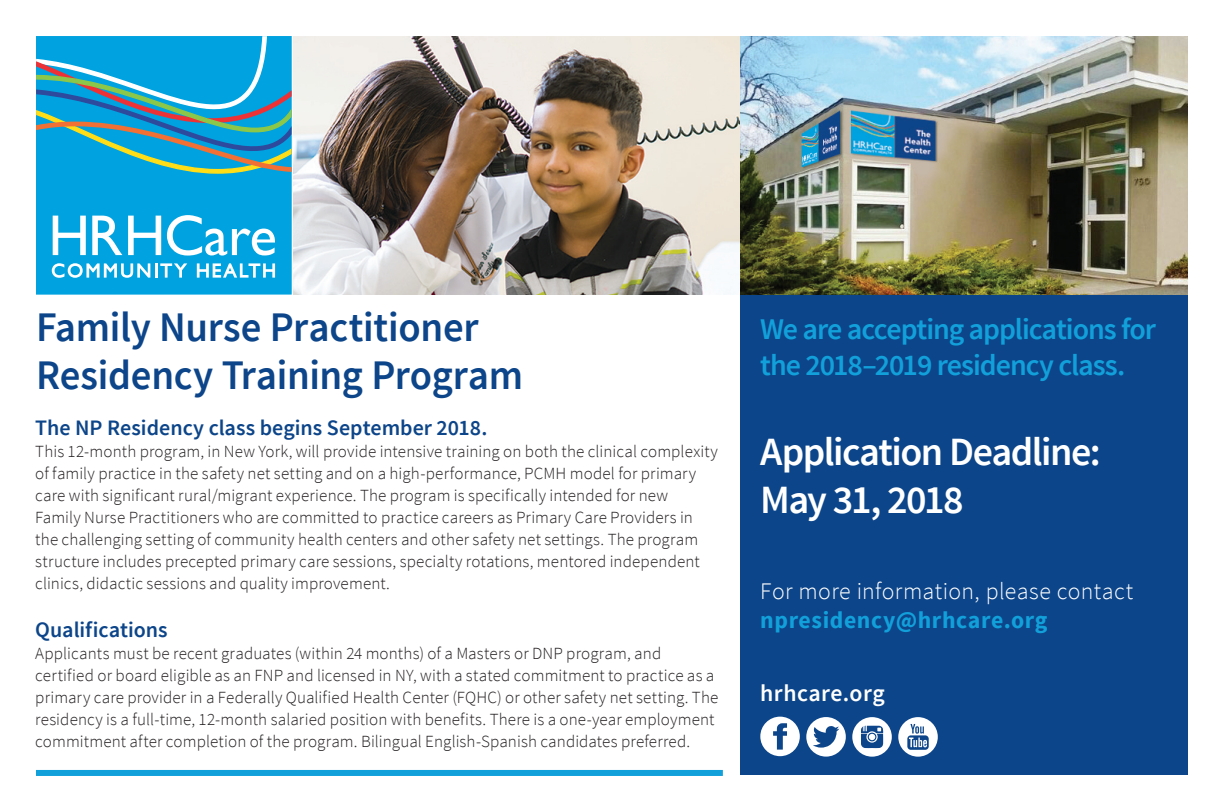
<style>
.page{position:relative;width:1224px;height:811px;background:#fff}
.page>*{position:absolute;margin:0;border:0;box-sizing:border-box;transform-origin:0 0}
.t1{font:600 42px/48px "Source Sans Pro";letter-spacing:-.01em;color:#0c4589}
.t2{font:600 40px/48px "Source Sans Pro";letter-spacing:-.035em;color:#fff}
.t3{font:600 30px/36px "Source Sans Pro";letter-spacing:-.035em;color:#12a0db}
.t4{font:300 23.8px/28.6px "Source Sans Pro";letter-spacing:.015em;color:#fff}
.t5{font:600 23.8px "Source Sans Pro";letter-spacing:.015em;color:#fff}
.t6{font:600 22px "Source Sans Pro";color:#0c4589}
.t7{font:300 17px/22px "Source Sans Pro";letter-spacing:.01em;color:#231f20}
.s1{font-weight:700;color:#12a0db}
</style>
<div class="page">
<div style="left:740px;top:294px;width:447px;height:480px;background:#0c4589"></div>
<img style="left:294px;top:36px;width:894px;height:258px">
<div style="left:36px;top:36px;width:256px;height:258px;background:#00a2df"></div>
<svg style="left:36px;top:36px;width:256px;height:138px"></svg>
<svg style="left:53px;top:215px;width:33px;height:40px"></svg>
<svg style="left:92px;top:215px;width:30px;height:40px"></svg>
<svg style="left:128px;top:215px;width:33px;height:40px"></svg>
<svg style="left:167px;top:215px;width:108px;height:40px"></svg>
<svg style="left:52px;top:263px;width:135px;height:15px"></svg>
<svg style="left:197px;top:263px;width:78px;height:14px"></svg>
<svg style="left:806px;top:717px;width:40px;height:39px"></svg>
<svg style="left:852px;top:717px;width:40px;height:39px"></svg>
<svg style="left:760px;top:716px;width:40px;height:40px"></svg>
<svg style="left:898px;top:717px;width:40px;height:39px"></svg>
<div style="left:36px;top:769px;width:687px;height:6px;background:#12a0db"></div>
<p class="t1" style="left:36px;top:304px;width:489px">Family Nurse Practitioner<br>Residency Training Program</p>
<p class="t6" style="left:35px;top:413px;width:454px">The NP Residency class begins September 2018.</p>
<p class="t7" style="left:35px;top:440px;width:684px">This 12-month program, in New York, will provide intensive training on both the clinical complexity of family practice in the safety net setting and on a high-performance, PCMH model for primary care with significant rural/migrant experience. The program is specifically intended for new<br>Family Nurse Practitioners who are committed to practice careers as Primary Care Providers in the challenging setting of community health centers and other safety net settings. The program structure includes precepted primary care sessions, specialty rotations, mentored independent clinics, didactic sessions and quality improvement.</p>
<p class="t6" style="left:35px;top:615px;width:134px">Qualifications</p>
<p class="t7" style="left:35px;top:642px;width:685px">Applicants must be recent graduates (within 24 months) of a Masters or DNP program, and certified or board eligible as an FNP and licensed in NY, with a stated commitment to practice as a primary care provider in a Federally Qualified Health Center (FQHC) or other safety net setting. The residency is a full-time, 12-month salaried position with benefits. There is a one-year employment commitment after completion of the program. Bilingual English-Spanish candidates preferred.</p>
<p class="t3" style="left:760px;top:312px;width:397px">We are accepting applications for the 2018–2019 residency class.</p>
<p class="t2" style="left:760px;top:429px;width:342px">Application Deadline:<br>May 31, 2018</p>
<p class="t4" style="left:760px;top:577px;width:375px">For more information, please contact <span class="s1">npresidency@hrhcare.org</span></p>
<p class="t5" style="left:760px;top:677px;width:126px">hrhcare.org</p>
</div>
